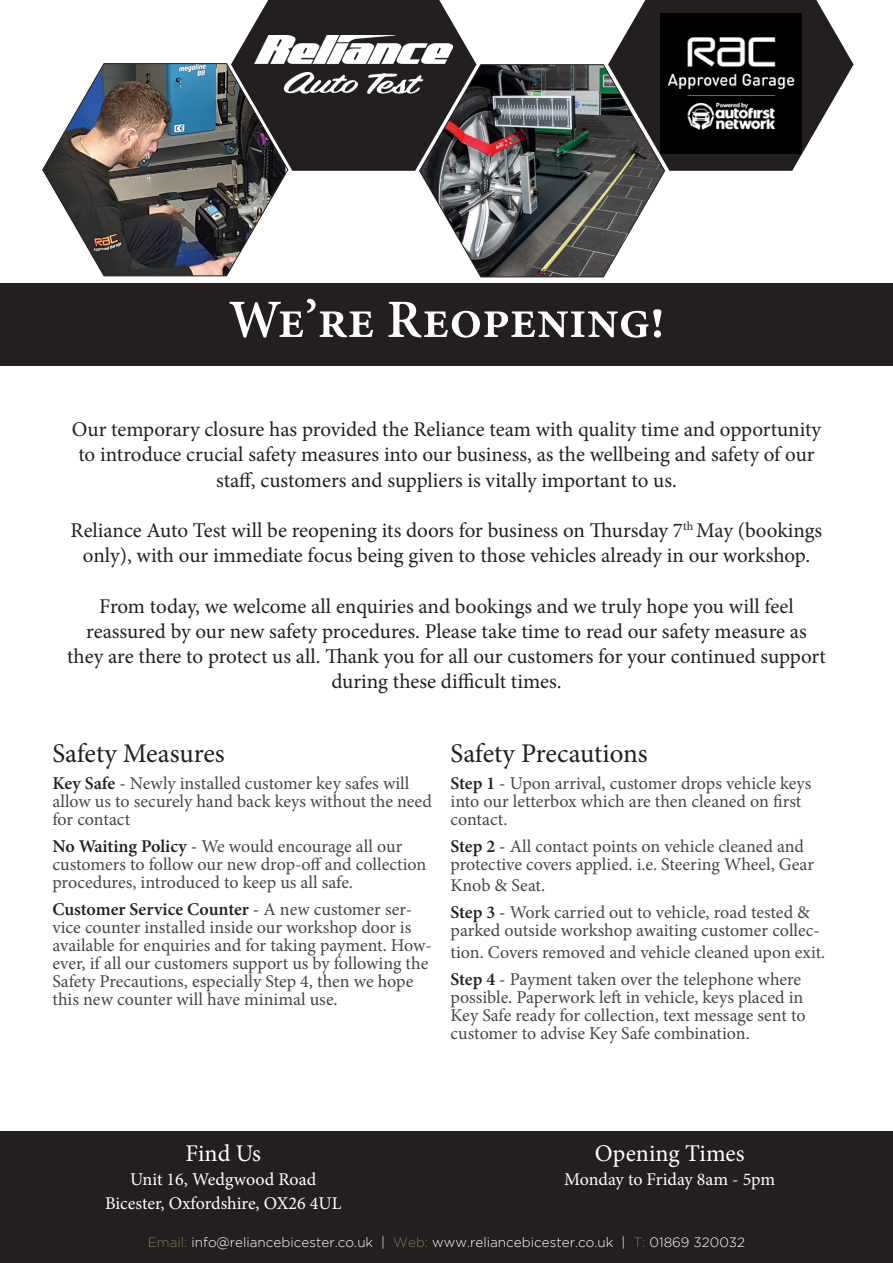
<style>
.page{position:relative;width:893px;height:1263px;background:#fff}
.page>*{position:absolute;margin:0;border:0;box-sizing:border-box;transform-origin:0 0}
.t1{font:600 54px "Minion Pro";color:#fff}
.t2{font:27px "Minion Pro";letter-spacing:-.005em;color:#231f20}
.t3{font:24px "Minion Pro";color:#fff}
.t4{font:21px/25.2px "Minion Pro";letter-spacing:-.005em;color:#231f20;text-align:center}
.t5{font:18px/18px "Minion Pro";letter-spacing:-.005em;color:#444647}
.t6{font:18px/24px "Minion Pro";color:#fff;text-align:center}
.t7{font:300 13.5px "Gotham";color:#fff}
.s1{font-weight:600;color:#231f20}
.s2{color:#231f20}
.s3{color:#867354}
</style>
<div class="page">
<div style="left:0;top:1131px;width:893px;height:132px;background:#231f20"></div>
<svg style="left:232px;top:0;width:244px;height:171px;background:#3d3a3b"></svg>
<img style="left:255px;top:36px;width:198px;height:58px">
<img style="left:42px;top:63px;width:246px;height:213px">
<svg style="left:419px;top:64px;width:246px;height:213px"></svg>
<svg style="left:608px;top:0;width:246px;height:171px"></svg>
<img style="left:661px;top:13px;width:140px;height:141px">
<div style="left:0;top:283px;width:893px;height:83px;background:#231f20"></div>
<h1 class="t1" style="left:229px;top:282px;width:437px">We’re Reopening!</h1>
<p class="t4" style="left:72px;top:417px;width:751px">Our temporary closure has provided the Reliance team with quality time and opportunity to introduce crucial safety measures into our business, as the wellbeing and safety of our staff, customers and suppliers is vitally important to us.</p>
<p class="t4" style="left:71px;top:518px;width:753px">Reliance Auto Test will be reopening its doors for business on Thursday 7<sup>th</sup> May (bookings only), with our immediate focus being given to those vehicles already in our workshop.</p>
<p class="t4" style="left:67px;top:593px;width:760px">From today, we welcome all enquiries and bookings and we truly hope you will feel reassured by our new safety procedures. Please take time to read our safety measure as they are there to protect us all. Thank you for all our customers for your continued support during these difficult times.</p>
<h2 class="t2" style="left:52px;top:735px;width:174px">Safety Measures</h2>
<p class="t5" style="left:52px;top:774px;width:381px"><span class="s1">Key Safe</span> <span class="s2">-</span> Newly installed customer key safes will allow us to securely hand back keys without the need for contact</p>
<p class="t5" style="left:52px;top:837px;width:375px"><span class="s1">No Waiting Policy</span> <span class="s2">-</span> We would encourage all our customers to follow our new drop-off and collection procedures, introduced to keep us all safe.</p>
<p class="t5" style="left:52px;top:900px;width:381px"><span class="s1">Customer Service Counter</span> <span class="s2">-</span> A new customer ser&shy;vice counter installed inside our workshop door is available for enquiries and for taking payment. How&shy;ever, if all our customers support us by following the Safety Precautions, especially Step 4, then we hope this new counter will have minimal use.</p>
<h2 class="t2" style="left:450px;top:735px;width:199px">Safety Precautions</h2>
<p class="t5" style="left:450px;top:774px;width:362px"><span class="s1">Step 1</span> <span class="s2">-</span> Upon arrival, customer drops vehicle keys into our letterbox which are then cleaned on first contact.</p>
<p class="t5" style="left:450px;top:837px;width:365px"><span class="s1">Step 2</span> <span class="s2">-</span> All contact points on vehicle cleaned and protective covers applied. i.e. Steering Wheel, Gear</p>
<p class="t5" style="left:450px;top:872px;width:361px;line-height:27px">Knob &amp; Seat.<br><span class="s1">Step 3</span> <span class="s2">-</span> Work carried out to vehicle, road tested &amp;</p>
<p class="t5" style="left:450px;top:920px;width:376px;line-height:21.6px">parked outside workshop awaiting customer collec&shy;tion. Covers removed and vehicle cleaned upon exit.</p>
<p class="t5" style="left:450px;top:970px;width:356px"><span class="s1">Step 4</span> <span class="s2">-</span> Payment taken over the telephone where possible. Paperwork left in vehicle, keys placed in Key Safe ready for collection, text message sent to customer to advise Key Safe combination.</p>
<h3 class="t3" style="left:185px;top:1137px;width:77px">Find Us</h3>
<p class="t6" style="left:105px;top:1168px;width:238px">Unit 16, Wedgwood Road<br>Bicester, Oxfordshire, OX26 4UL</p>
<h3 class="t3" style="left:595px;top:1137px;width:151px">Opening Times</h3>
<p class="t6" style="left:564px;top:1168px;width:213px">Monday to Friday 8am - 5pm</p>
<p class="t7" style="left:148px;top:1235px;width:599px"><span class="s3">Email:</span> info@reliancebicester.co.uk | <span class="s3">Web:</span> www.reliancebicester.co.uk | <span class="s3">T:</span> 01869 320032</p>
</div>
